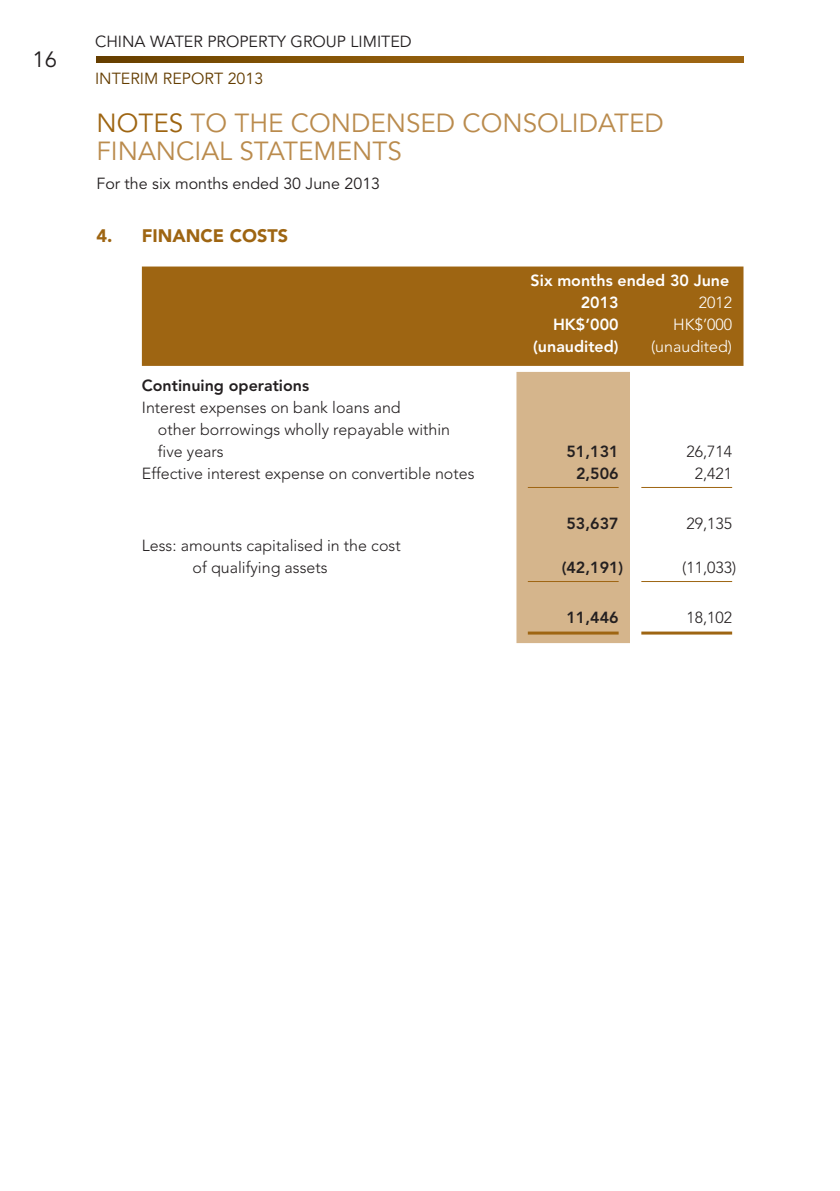
<style>
.page{position:relative;width:840px;height:1191px;background:#fff}
.page>*{position:absolute;margin:0;border:0;box-sizing:border-box;transform-origin:0 0}
.t1{font:26px "Avenir LT Std";color:#ba8b4d}
.t2{font:26px "Avenir LT Std";color:#9e6512}
.t3{font:22px "Avenir LT Std";color:#231f20}
.t4{font:900 18px "Avenir LT Std";color:#9e6512}
.t5{font:300 16px/22px "Avenir LT Std";color:#231f20}
.t6{font:16px "Avenir LT Std";color:#231f20}
.t7{font:800 16px "Avenir LT Std";color:#231f20}
.t8{font:800 16px/22px "Avenir LT Std";color:#fff}
.t9{font:300 16px "Avenir LT Std";color:#fff}
.t10{font:16px "Avenir LT Std";color:#643d00}
</style>
<div class="page">
<svg style="left:96px;top:57px;width:647px;height:5px;background:#8a580a"></svg>
<div style="left:142px;top:266px;width:601px;height:100px;background:#9e6512"></div>
<div style="left:516px;top:372px;width:113px;height:271px;background:#d5b58c"></div>
<hr style="left:527px;top:487px;width:91px;height:1px;background:#9e6512">
<hr style="left:641px;top:487px;width:90px;height:1px;background:#9e6512">
<hr style="left:527px;top:581px;width:91px;height:1px;background:#9e6512">
<hr style="left:641px;top:581px;width:90px;height:1px;background:#9e6512">
<hr style="left:527px;top:631px;width:91px;height:3px;background:#9e6512">
<hr style="left:641px;top:631px;width:90px;height:3px;background:#9e6512">
<h2 class="t3" style="left:33px;top:47px;width:26px">16</h2>
<p class="t6" style="left:95px;top:33px;width:318px">CHINA WATER PROPERTY GROUP LIMITED</p>
<p class="t10" style="left:95px;top:69px;width:170px">INTERIM REPORT 2013</p>
<h1 class="t2" style="left:96px;top:108px;width:38px">NOTES</h1>
<h1 class="t1" style="left:190px;top:108px;width:61px">TO THE</h1>
<h1 class="t1" style="left:290px;top:108px;width:38px">CONDENSED</h1>
<h1 class="t1" style="left:462px;top:108px;width:36px">CONSOLIDATED</h1>
<h1 class="t1" style="left:96px;top:136px;width:31px">FINANCIAL</h1>
<h1 class="t1" style="left:239px;top:136px;width:32px">STATEMENTS</h1>
<p class="t6" style="left:96px;top:174px;width:285px">FOR THE SIX MONTHS ENDED 30 JUNE 2013</p>
<p class="t4" style="left:96px;top:225px;width:193px">4. FINANCE COSTS</p>
<p class="t7" style="left:142px;top:376px;width:169px">Continuing operations</p>
<p class="t5" style="left:158px;top:397px;width:293px;text-indent:-16px">Interest expenses on bank loans and<br>other borrowings wholly repayable within five years</p>
<p class="t8" style="left:580px;top:269px;width:150px;text-indent:-50px">Six months ended 30 June<br>2013</p>
<p class="t9" style="left:698px;top:293px;width:35px">2012</p>
<p class="t8" style="left:553px;top:313px;width:67px">HK$’000</p>
<p class="t9" style="left:673px;top:315px;width:60px">HK$’000</p>
<p class="t8" style="left:533px;top:335px;width:87px">(unaudited)</p>
<p class="t9" style="left:650px;top:337px;width:82px">(unaudited)</p>
<p class="t7" style="left:566px;top:442px;width:54px">51,131</p>
<p class="t5" style="left:686px;top:441px;width:47px">26,714</p>
<p class="t5" style="left:142px;top:463px;width:334px">Effective interest expense on convertible notes</p>
<p class="t7" style="left:575px;top:464px;width:44px">2,506</p>
<p class="t5" style="left:694px;top:463px;width:39px">2,421</p>
<p class="t7" style="left:566px;top:514px;width:54px">53,637</p>
<p class="t5" style="left:686px;top:513px;width:47px">29,135</p>
<p class="t5" style="left:192px;top:535px;width:209px;text-indent:-51px">Less: amounts capitalised in the cost of qualifying assets</p>
<p class="t7" style="left:561px;top:558px;width:63px">(42,191)</p>
<p class="t5" style="left:681px;top:557px;width:56px">(11,033)</p>
<p class="t7" style="left:566px;top:608px;width:54px">11,446</p>
<p class="t5" style="left:686px;top:607px;width:47px">18,102</p>
</div>
